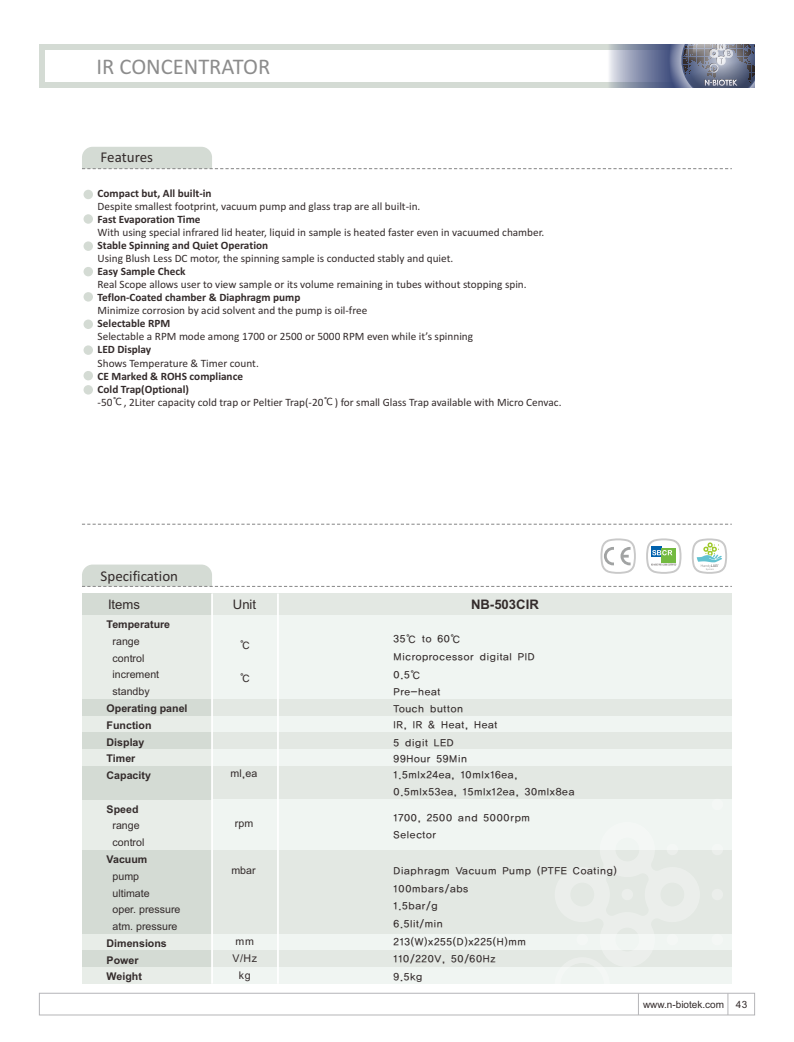
<style>
.page{position:relative;width:794px;height:1042px;background:#fff}
.page>*{position:absolute;margin:0;border:0;box-sizing:border-box;transform-origin:0 0}
.t1{font:22.5px "Calibri";color:#8c8c8c}
.t2{font:15px "Calibri";color:#332b2b}
.t3{font:13.12px "Arial";color:#332b2b}
.t4{font:700 13.12px "Arial";color:#332b2b}
.t5{font:11.25px/13px "Calibri";color:#332b2b}
.t6{font:700 11.25px "Calibri";color:#332b2b}
.t7{font:10.62px/17.8px "YDIYGO130 KSCPC EUC H";color:#332b2b}
.t8{font:10.62px/16.8px "Arial";color:#332b2b}
.t9{font:700 10.62px/16.8px "Arial";color:#332b2b}
.t10{font:10px "Arial";color:#332b2b}
.s1{font-weight:700}
.s2{font-family:"H Ykan M"}
.s3{font-family:"YDIYGO130 KSCPC EUC H"}
</style>
<div class="page">
<div style="left:39px;top:44px;width:715px;height:44px;background:#d4dbd4"></div>
<div style="left:45px;top:50px;width:703px;height:32px;background:#fff"></div>
<svg style="left:609px;top:44px;width:60px;height:44px;background:#8992ad"></svg>
<div style="left:669px;top:44px;width:85px;height:44px;background:#fff;opacity:.59"></div>
<svg style="left:677px;top:44px;width:78px;height:44px;background:#797f92"></svg>
<div style="left:82px;top:593px;width:650px;height:391px;background:#f0f5f2"></div>
<div style="left:212px;top:699px;width:520px;height:17px;background:#e3e8e3"></div>
<div style="left:212px;top:732px;width:520px;height:17px;background:#e3e8e3"></div>
<div style="left:212px;top:766px;width:520px;height:33px;background:#e3e8e3"></div>
<div style="left:82px;top:593px;width:130px;height:391px;background:#e8ede8"></div>
<div style="left:82px;top:699px;width:130px;height:17px;background:#d4dbd4"></div>
<div style="left:82px;top:732px;width:130px;height:17px;background:#d4dbd4"></div>
<div style="left:82px;top:766px;width:130px;height:33px;background:#d4dbd4"></div>
<div style="left:82px;top:593px;width:130px;height:22px;background:#d4dbd4"></div>
<div style="left:212px;top:593px;width:520px;height:22px;background:#e3e8e3"></div>
<div style="left:84px;top:190px;width:9px;height:9px;background:#d4dbd4;border-radius:50%"></div>
<svg style="left:82px;top:147px;width:650px;height:22px"></svg>
<div style="left:84px;top:214px;width:9px;height:10px;background:#d4dbd4;border-radius:50%"></div>
<div style="left:84px;top:241px;width:9px;height:10px;background:#d4dbd4;border-radius:50%"></div>
<div style="left:84px;top:267px;width:9px;height:9px;background:#d4dbd4;border-radius:50%"></div>
<div style="left:84px;top:292px;width:9px;height:10px;background:#d4dbd4;border-radius:50%"></div>
<div style="left:84px;top:319px;width:9px;height:10px;background:#d4dbd4;border-radius:50%"></div>
<svg style="left:82px;top:524px;width:650px;height:1px"></svg>
<svg style="left:82px;top:538px;width:650px;height:49px"></svg>
<div style="left:39px;top:993px;width:716px;height:22px;border:1px solid #b5b5b8"></div>
<svg style="left:638px;top:993px;width:1px;height:22px"></svg>
<svg style="left:727px;top:993px;width:1px;height:22px"></svg>
<div style="left:212px;top:950px;width:520px;height:17px;background:#e3e8e3"></div>
<div style="left:82px;top:950px;width:130px;height:17px;background:#d4dbd4"></div>
<div style="left:212px;top:850px;width:520px;height:83px;background:#e3e8e3"></div>
<div style="left:82px;top:850px;width:130px;height:83px;background:#d4dbd4"></div>
<hr style="left:277px;top:593px;width:2px;height:391px;background:#fff">
<hr style="left:211px;top:593px;width:2px;height:391px;background:#fff">
<svg style="left:554px;top:933px;width:178px;height:1px"></svg>
<div style="left:84px;top:345px;width:9px;height:10px;background:#d4dbd4;border-radius:50%"></div>
<div style="left:84px;top:371px;width:9px;height:9px;background:#d4dbd4;border-radius:50%"></div>
<div style="left:84px;top:385px;width:9px;height:9px;background:#d4dbd4;border-radius:50%"></div>
<h1 class="t1" style="left:97px;top:57px;width:175px">IR CONCENTRATOR</h1>
<h2 class="t2" style="left:101px;top:151px;width:54px">Features</h2>
<p class="t6" style="left:98px;top:188px;width:116px">Compact but, All built-in</p>
<p class="t5" style="left:98px;top:201px;width:324px">Despite smallest footprint, vacuum pump and glass trap are all built-in.</p>
<p class="t6" style="left:98px;top:215px;width:104px">Fast Evaporation Time</p>
<p class="t5" style="left:98px;top:227px;width:448px">With using special infrared lid heater, liquid in sample is heated faster even in vacuumed chamber.</p>
<p class="t6" style="left:98px;top:241px;width:172px">Stable Spinning and Quiet Operation</p>
<p class="t5" style="left:98px;top:253px;width:357px">Using Blush Less DC motor, the spinning sample is conducted stably and quiet.</p>
<p class="t6" style="left:98px;top:267px;width:89px">Easy Sample Check</p>
<p class="t5" style="left:98px;top:279px;width:430px">Real Scope allows user to view sample or its volume remaining in tubes without stopping spin.</p>
<p class="t6" style="left:98px;top:293px;width:204px">Teflon-Coated chamber &amp; Diaphragm pump</p>
<p class="t5" style="left:98px;top:305px;width:271px">Minimize corrosion by acid solvent and the pump is oil-free</p>
<p class="t6" style="left:98px;top:319px;width:74px">Selectable RPM</p>
<p class="t5" style="left:98px;top:331px;width:377px">Selectable a RPM mode among 1700 or 2500 or 5000 RPM even while it’s spinning</p>
<p class="t6" style="left:98px;top:345px;width:55px">LED Display</p>
<p class="t5" style="left:98px;top:357px;width:163px">Shows Temperature &amp; Timer count.</p>
<p class="t5" style="left:98px;top:370px;width:465px"><span class="s1">CE Marked &amp; ROHS compliance<br>Cold Trap(Optional)<br></span>-50<span class="s2">℃</span>, 2Liter capacity cold trap or Peltier Trap(-20<span class="s2">℃</span>) for small Glass Trap available with Micro Cenvac.</p>
<h2 class="t2" style="left:101px;top:569px;width:79px">Specification</h2>
<p class="t3" style="left:108px;top:599px;width:34px">Items</p>
<p class="t3" style="left:233px;top:599px;width:25px">Unit</p>
<p class="t4" style="left:471px;top:599px;width:69px">NB-503CIR</p>
<p class="t9" style="left:107px;top:617px;width:65px">Temperature</p>
<p class="t8" style="left:113px;top:634px;width:48px">range control increment standby</p>
<p class="t9" style="left:107px;top:701px;width:82px">Operating panel<br>Function<br>Display<br>Timer<br>Capacity</p>
<p class="t9" style="left:107px;top:801px;width:33px">Speed</p>
<p class="t8" style="left:113px;top:818px;width:33px">range control</p>
<p class="t9" style="left:107px;top:852px;width:42px">Vacuum</p>
<p class="t8" style="left:113px;top:868px;width:69px">pump<br>ultimate<br>oper. pressure atm. pressure</p>
<p class="t9" style="left:107px;top:935px;width:62px">Dimensions<br>Power<br>Weight</p>
<p class="t7" style="left:240px;top:635px;width:12px">℃</p>
<p class="t7" style="left:240px;top:669px;width:12px">℃</p>
<p class="t8" style="left:230px;top:766px;width:28px">ml<span class="s3">,</span>ea</p>
<p class="t8" style="left:235px;top:815px;width:20px">rpm</p>
<p class="t8" style="left:231px;top:863px;width:26px">mbar</p>
<p class="t8" style="left:232px;top:934px;width:26px;text-align:center">mm<br>V/Hz kg</p>
<p class="t7" style="left:393px;top:630px;width:143px">35℃ to 60℃<br>Microprocessor digital PID<br>0.5℃<br>Pre-heat</p>
<p class="t7" style="left:393px;top:700px;width:106px;line-height:16.8px">Touch button<br>IR, IR &amp; Heat, Heat<br>5 digit LED<br>99Hour 59Min</p>
<p class="t7" style="left:393px;top:765px;width:183px">1.5mlx24ea, 10mlx16ea,<br>0.5mlx53ea, 15mlx12ea, 30mlx8ea</p>
<p class="t7" style="left:393px;top:808px;width:139px">1700, 2500 and 5000rpm<br>Selector</p>
<p class="t7" style="left:393px;top:862px;width:225px">Diaphragm Vacuum Pump (PTFE Coating)<br>100mbars/abs<br>1.5bar/g<br>6.5lit/min<br>213(W)x255(D)x225(H)mm<br>110/220V, 50/60Hz<br>9.5kg</p>
<p class="t10" style="left:643px;top:1000px;width:106px">www.n-biotek.com 43</p>
</div>
